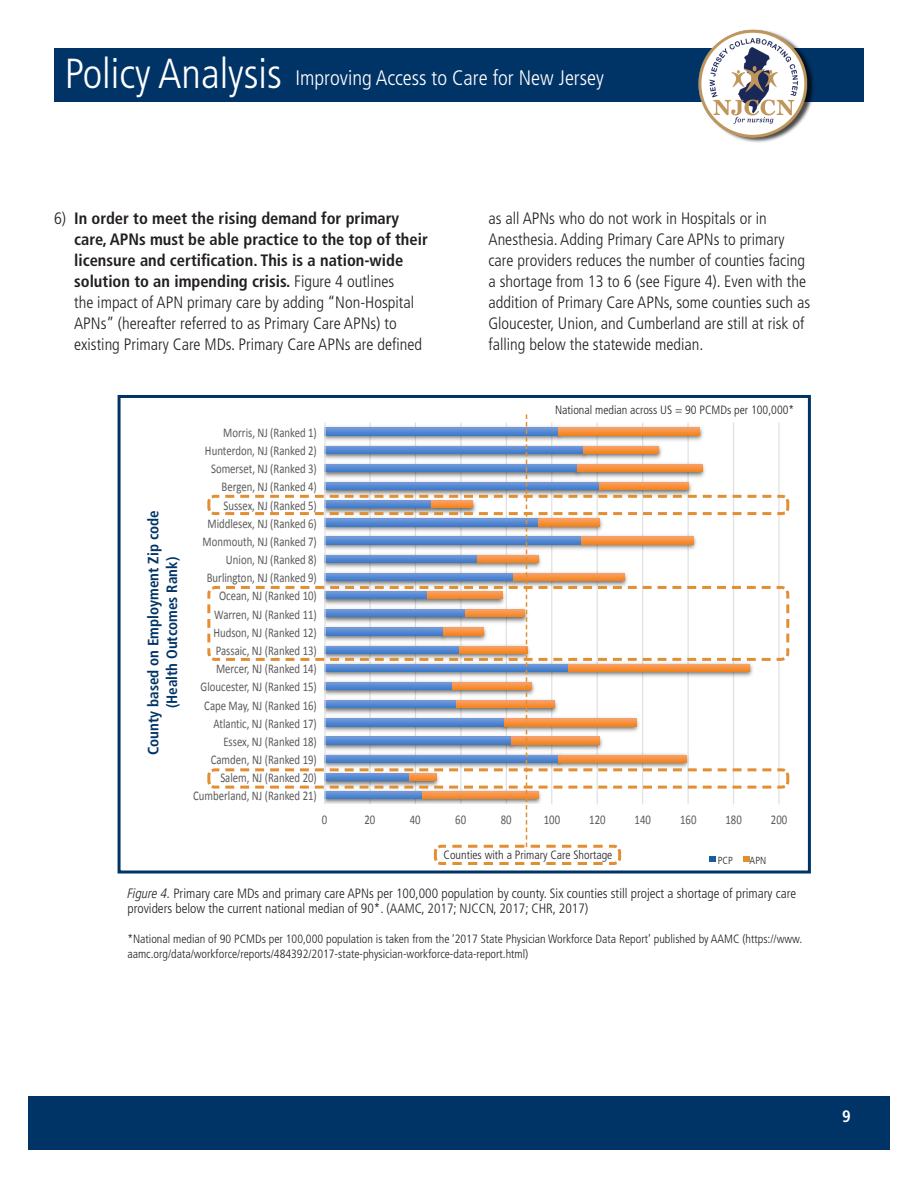
<style>
.page{position:relative;width:918px;height:1188px;background:#fff}
.page>*{position:absolute;margin:0;border:0;box-sizing:border-box;transform-origin:0 0}
.t1{font:300 condensed 21px "Frutiger";color:#fff}
.text_bpara{font:300 condensed 16.5px/21px "Frutiger";color:#231f20}
.t2{font:700 condensed 16.5px "Frutiger";color:#fff}
.table_head_blue{font:700 condensed 15px "Frutiger";color:#036}
.Figure{font:300 condensed 13.5px/15px "Frutiger";color:#231f20}
.t3{font:13.35px "Calibri";color:#595959;scale:.81 1}
.Figure-2{font:300 condensed 12px/15px "Frutiger";color:#231f20}
.Figure-3{font:300 condensed 10.35px "Frutiger";color:#231f20}
.s1{font-size:42px}
.s2{font-weight:700}
.s3{font-family:"Frutiger LTW04 48 Light Cond It";font-weight:400;font-stretch:normal}
</style>
<div class="page">
<div style="left:28px;top:1096px;width:862px;height:54px;background:#036"></div>
<div style="left:54px;top:48px;width:810px;height:54px;background:#036"></div>
<img style="left:699px;top:29px;width:115px;height:114px">
<div style="left:118px;top:395px;width:693px;height:479px;border:3px solid #036"></div>
<svg style="left:207px;top:414px;width:583px;height:451px"></svg>
<p class="t1" style="left:65px;top:66px;width:540px"><span class="s1">Policy Analysis</span> Improving Access to Care for New Jersey</p>
<p class="text_bpara" style="left:74px;top:208px;width:355px;text-indent:-20px">6) <span class="s2">In order to meet the rising demand for primary care, APNs must be able practice to the top of their licensure and certification. This is a nation-wide solution to an impending crisis.</span> Figure 4 outlines<br>the impact of APN primary care by adding “Non-Hospital APNs” (hereafter referred to as Primary Care APNs) to existing Primary Care MDs. Primary Care APNs are defined</p>
<p class="text_bpara" style="left:489px;top:208px;width:323px">as all APNs who do not work in Hospitals or in Anesthesia. Adding Primary Care APNs to primary care providers reduces the number of counties facing a shortage from 13 to 6 (see Figure 4). Even with the addition of Primary Care APNs, some counties such as Gloucester, Union, and Cumberland are still at risk of falling below the statewide median.</p>
<p class="table_head_blue" style="left:144px;top:755px;width:246px;rotate:-90deg">County based on Employment Zip code</p>
<p class="table_head_blue" style="left:163px;top:708px;width:153px;rotate:-90deg">(Health Outcomes Rank)</p>
<p class="t3" style="left:223px;top:423px;width:117px">Morris, NJ (Ranked 1)</p>
<p class="t3" style="left:205px;top:441px;width:140px">Hunterdon, NJ (Ranked 2)</p>
<p class="t3" style="left:211px;top:459px;width:132px">Somerset, NJ (Ranked 3)</p>
<p class="t3" style="left:222px;top:478px;width:119px">Bergen, NJ (Ranked 4)</p>
<p class="t3" style="left:223px;top:496px;width:117px">Sussex, NJ (Ranked 5)</p>
<p class="t3" style="left:207px;top:514px;width:137px">Middlesex, NJ (Ranked 6)</p>
<p class="t3" style="left:203px;top:532px;width:143px">Monmouth, NJ (Ranked 7)</p>
<p class="t3" style="left:226px;top:550px;width:114px">Union, NJ (Ranked 8)</p>
<p class="t3" style="left:207px;top:569px;width:137px">Burlington, NJ (Ranked 9)</p>
<p class="t3" style="left:219px;top:587px;width:122px">Ocean, NJ (Ranked 10)</p>
<p class="t3" style="left:214px;top:605px;width:128px">Warren, NJ (Ranked 11)</p>
<p class="t3" style="left:213px;top:623px;width:129px">Hudson, NJ (Ranked 12)</p>
<p class="t3" style="left:216px;top:641px;width:126px">Passaic, NJ (Ranked 13)</p>
<p class="t3" style="left:216px;top:659px;width:126px">Mercer, NJ (Ranked 14)</p>
<p class="t3" style="left:201px;top:678px;width:145px">Gloucester, NJ (Ranked 15)</p>
<p class="t3" style="left:204px;top:696px;width:140px">Cape May, NJ (Ranked 16)</p>
<p class="t3" style="left:214px;top:714px;width:129px">Atlantic, NJ (Ranked 17)</p>
<p class="t3" style="left:223px;top:732px;width:117px">Essex, NJ (Ranked 18)</p>
<p class="t3" style="left:211px;top:750px;width:133px">Camden, NJ (Ranked 19)</p>
<p class="t3" style="left:220px;top:769px;width:121px">Salem, NJ (Ranked 20)</p>
<p class="t3" style="left:193px;top:787px;width:154px">Cumberland, NJ (Ranked 21)</p>
<p class="Figure-2" style="left:555px;top:403px;width:241px">National median across US = 90 PCMDs per 100,000*</p>
<p class="t3" style="left:322px;top:810px;width:8px">0</p>
<p class="t3" style="left:364px;top:810px;width:15px">20</p>
<p class="t3" style="left:410px;top:810px;width:15px">40</p>
<p class="t3" style="left:455px;top:810px;width:15px">60</p>
<p class="t3" style="left:501px;top:810px;width:15px">80</p>
<p class="t3" style="left:544px;top:810px;width:22px">100</p>
<p class="t3" style="left:589px;top:810px;width:22px">120</p>
<p class="t3" style="left:635px;top:810px;width:22px">140</p>
<p class="t3" style="left:680px;top:810px;width:22px">160</p>
<p class="t3" style="left:726px;top:810px;width:22px">180</p>
<p class="t3" style="left:771px;top:810px;width:22px">200</p>
<p class="Figure-2" style="left:444px;top:847px;width:170px">Counties with a Primary Care Shortage</p>
<p class="Figure-3" style="left:718px;top:855px;width:17px">PCP</p>
<p class="Figure-3" style="left:750px;top:855px;width:18px">APN</p>
<p class="Figure" style="left:127px;top:886px;width:670px"><span class="s3">Figure 4.</span> Primary care MDs and primary care APNs per 100,000 population by county. Six counties still project a shortage of primary care providers below the current national median of 90*. (AAMC, 2017; NJCCN, 2017; CHR, 2017)</p>
<p class="Figure-2" style="left:127px;top:931px;width:676px">*National median of 90 PCMDs per 100,000 population is taken from the ‘2017 State Physician Workforce Data Report’ published by AAMC (https://www. aamc.org/data/workforce/reports/484392/2017-state-physician-workforce-data-report.html)</p>
<p class="t2" style="left:842px;top:1107px;width:10px">9</p>
</div>
